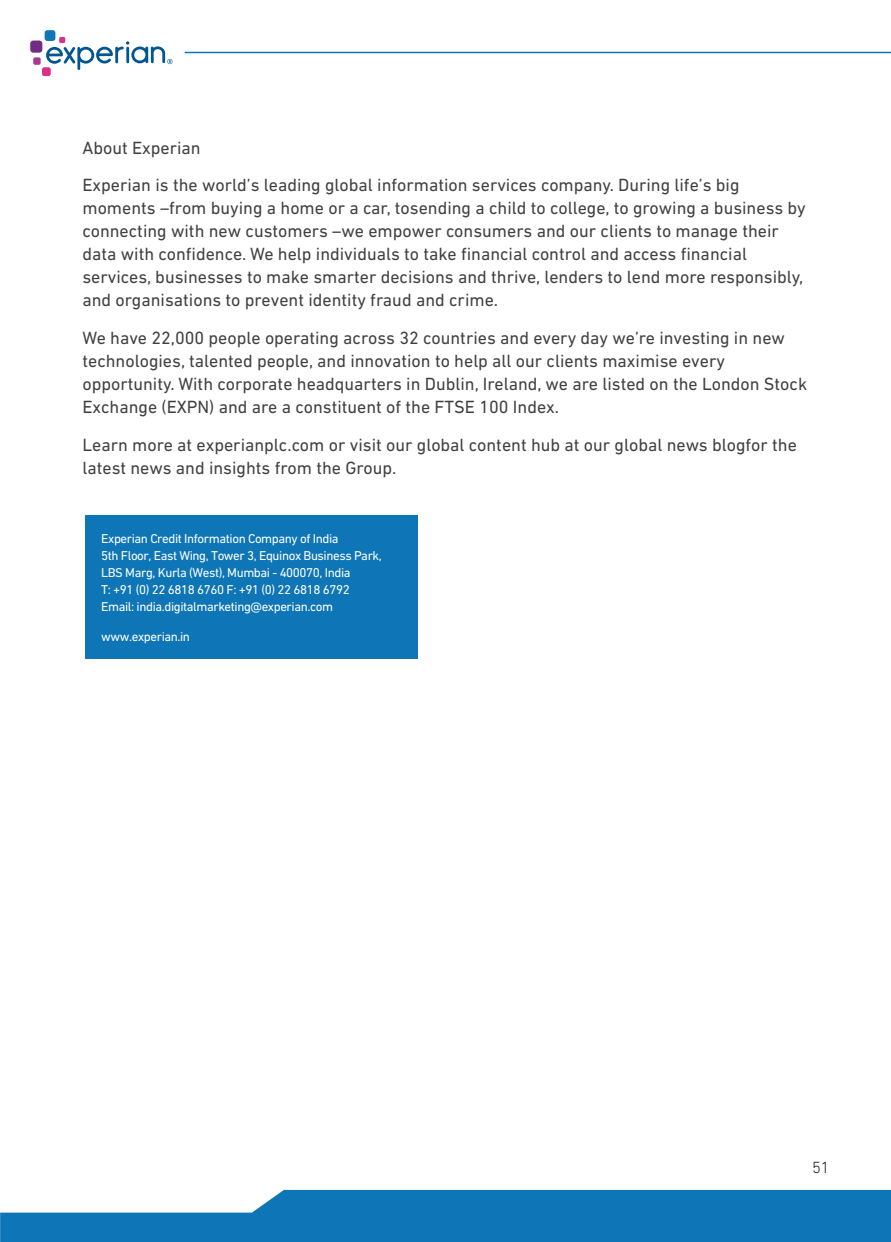
<style>
.page{position:relative;width:891px;height:1242px;background:#fff}
.page>*{position:absolute;margin:0;border:0;box-sizing:border-box;transform-origin:0 0}
.t1{font:18px/23px "DIN Next LT Pro";color:#414042}
.t2{font:300 16.5px "DIN Next LT Pro";color:#231f20}
.t3{font:13.05px/17.1px "DIN Next LT Pro";letter-spacing:-.03em;color:#fff}
</style>
<div class="page">
<div style="left:85px;top:515px;width:333px;height:144px;background:#0e76b7"></div>
<svg style="left:0;top:1190px;width:891px;height:52px;background:#2e88c0"></svg>
<div style="left:45px;top:30px;width:10px;height:11px;background:#0e76b7;border-radius:3px"></div>
<div style="left:30px;top:41px;width:12px;height:12px;background:#742c82;border-radius:3px"></div>
<div style="left:33px;top:57px;width:8px;height:8px;background:#aa388f;border-radius:2px"></div>
<div style="left:42px;top:67px;width:9px;height:9px;background:#d93388;border-radius:2px"></div>
<svg style="left:46px;top:37px;width:127px;height:33px"></svg>
<hr style="left:185px;top:52px;width:706px;height:1px;background:#0e76b7">
<p class="t1" style="left:82px;top:128px;width:659px;line-height:37.8px">About Experian<br>Experian is the world’s leading global information services company. During life’s big</p>
<p class="t1" style="left:82px;top:197px;width:725px">moments –from buying a home or a car, tosending a child to college, to growing a business by connecting with new customers –we empower consumers and our clients to manage their data with confidence. We help individuals to take financial control and access financial services, businesses to make smarter decisions and thrive, lenders to lend more responsibly, and organisations to prevent identity fraud and crime.</p>
<p class="t1" style="left:82px;top:326px;width:726px">We have 22,000 people operating across 32 countries and every day we’re investing in new technologies, talented people, and innovation to help all our clients maximise every opportunity. With corporate headquarters in Dublin, Ireland, we are listed on the London Stock Exchange (EXPN) and are a constituent of the FTSE 100 Index.</p>
<p class="t1" style="left:82px;top:433px;width:716px">Learn more at experianplc.com or visit our global content hub at our global news blogfor the latest news and insights from the Group.</p>
<p class="t3" style="left:101px;top:529px;width:282px">Experian Credit Information Company of India<br>5th Floor, East Wing, Tower 3, Equinox Business Park, LBS Marg, Kurla (West), Mumbai - 400070, India<br>T: +91 (0) 22 6818 6760 F: +91 (0) 22 6818 6792<br>Email: india.digitalmarketing@experian.com</p>
<p class="t3" style="left:101px;top:628px;width:90px">www.experian.in</p>
<p class="t2" style="left:812px;top:1158px;width:19px">51</p>
</div>
